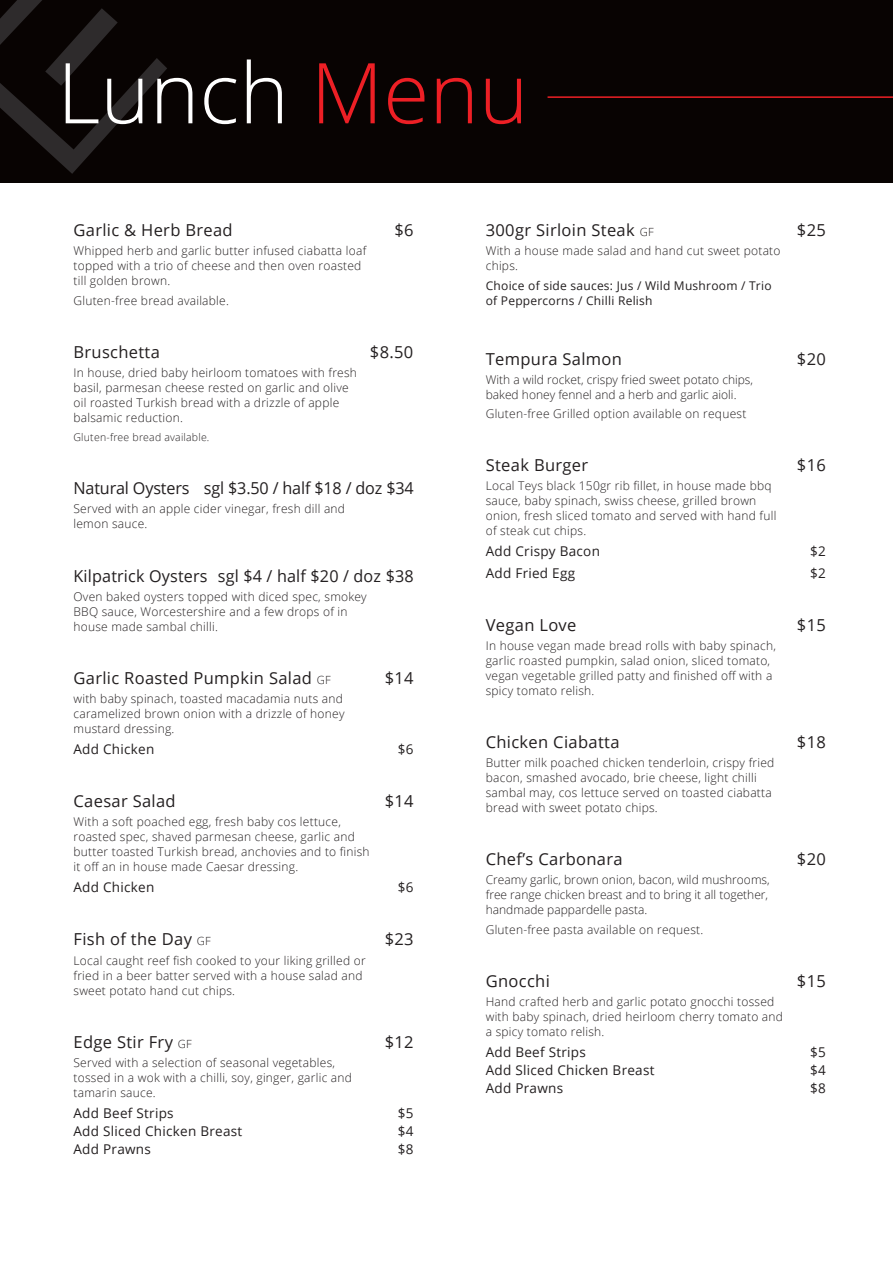
<style>
.page{position:relative;width:893px;height:1263px;background:#fff}
.page>*{position:absolute;margin:0;border:0;box-sizing:border-box;transform-origin:0 0}
.t1{font:300 84px "Open Sans";color:#fff}
.menu_item{font:16.5px "Open Sans";letter-spacing:.02em;color:#231f20}
.menu_item-2{font:16.5px "Open Sans";letter-spacing:-.01em;color:#231f20}
.menu_item-3{font:13.5px "Open Sans";letter-spacing:.02em;color:#231f20}
.description{font:300 12px/15px "Open Sans";letter-spacing:.02em;color:#231f20}
.description-2{font:300 12px/15px "Open Sans";color:#231f20}
.description-3{font:12px/15px "Open Sans";letter-spacing:.02em;color:#231f20}
.description-4{font:300 10.5px "Open Sans";letter-spacing:.02em;color:#231f20}
.s1{color:#ed1f25}
.s2{font-weight:300;font-size:11.25px}
</style>
<div class="page">
<div style="left:0;top:0;width:893px;height:183px;background:#080302"></div>
<svg style="left:0;top:0;width:167px;height:174px"></svg>
<hr style="left:548px;top:96px;width:345px;height:2px;background:#ed1f25">
<p class="t1" style="left:57px;top:35px;width:473px">Lunch <span class="s1">Menu</span></p>
<p class="menu_item" style="left:74px;top:219px;width:161px">Garlic &amp; Herb Bread</p>
<p class="menu_item" style="left:394px;top:219px;width:21px">$6</p>
<p class="description" style="left:74px;top:243px;width:294px">Whipped herb and garlic butter infused ciabatta loaf topped with a trio of cheese and then oven roasted till golden brown.</p>
<p class="description" style="left:74px;top:292px;width:157px">Gluten-free bread available.</p>
<p class="menu_item" style="left:74px;top:340px;width:88px">Bruschetta</p>
<p class="menu_item" style="left:370px;top:340px;width:45px">$8.50</p>
<p class="description" style="left:74px;top:365px;width:285px">In house, dried baby heirloom tomatoes with fresh basil, parmesan cheese rested on garlic and olive oil roasted Turkish bread with a drizzle of apple balsamic reduction.</p>
<p class="description-4" style="left:74px;top:430px;width:137px">Gluten-free bread available.</p>
<p class="menu_item-2" style="left:74px;top:477px;width:342px">Natural Oysters sgl $3.50 / half $18 / doz $34</p>
<p class="description" style="left:74px;top:501px;width:273px">Served with an apple cider vinegar, fresh dill and lemon sauce.</p>
<p class="menu_item" style="left:74px;top:564px;width:342px">Kilpatrick Oysters sgl $4 / half $20 / doz $38</p>
<p class="description" style="left:74px;top:589px;width:295px">Oven baked oysters topped with diced spec, smokey<br>BBQ sauce, Worcestershire and a few drops of in house made sambal chilli.</p>
<p class="menu_item" style="left:74px;top:666px;width:259px">Garlic Roasted Pumpkin Salad <span class="s2">GF</span></p>
<p class="menu_item" style="left:385px;top:666px;width:30px">$14</p>
<p class="description" style="left:74px;top:691px;width:273px">with baby spinach, toasted macadamia nuts and caramelized brown onion with a drizzle of honey mustard dressing.</p>
<p class="menu_item-3" style="left:74px;top:740px;width:82px">Add Chicken</p>
<p class="menu_item-3" style="left:398px;top:740px;width:17px">$6</p>
<p class="menu_item" style="left:74px;top:790px;width:104px">Caesar Salad</p>
<p class="menu_item" style="left:385px;top:790px;width:30px">$14</p>
<p class="description" style="left:74px;top:814px;width:298px">With a soft poached egg, fresh baby cos lettuce, roasted spec, shaved parmesan cheese, garlic and butter toasted Turkish bread, anchovies and to finish it off an in house made Caesar dressing.</p>
<p class="menu_item-3" style="left:74px;top:878px;width:82px">Add Chicken</p>
<p class="menu_item-3" style="left:398px;top:878px;width:17px">$6</p>
<p class="menu_item" style="left:74px;top:928px;width:139px">Fish of the Day <span class="s2">GF</span></p>
<p class="menu_item" style="left:385px;top:928px;width:30px">$23</p>
<p class="description" style="left:74px;top:952px;width:294px">Local caught reef fish cooked to your liking grilled or fried in a beer batter served with a house salad and sweet potato hand cut chips.</p>
<p class="menu_item" style="left:74px;top:1030px;width:120px">Edge Stir Fry <span class="s2">GF</span></p>
<p class="menu_item" style="left:385px;top:1030px;width:30px">$12</p>
<p class="description" style="left:74px;top:1055px;width:280px">Served with a selection of seasonal vegetables, tossed in a wok with a chilli, soy, ginger, garlic and tamarin sauce.</p>
<p class="menu_item-3" style="left:74px;top:1104px;width:102px">Add Beef Strips</p>
<p class="menu_item-3" style="left:398px;top:1104px;width:17px">$5</p>
<p class="menu_item-3" style="left:74px;top:1122px;width:170px">Add Sliced Chicken Breast</p>
<p class="menu_item-3" style="left:398px;top:1122px;width:17px">$4</p>
<p class="menu_item-3" style="left:74px;top:1140px;width:79px">Add Prawns</p>
<p class="menu_item-3" style="left:398px;top:1140px;width:17px">$8</p>
<p class="menu_item" style="left:486px;top:219px;width:169px">300gr Sirloin Steak <span class="s2">GF</span></p>
<p class="menu_item" style="left:797px;top:219px;width:30px">$25</p>
<p class="description" style="left:486px;top:243px;width:296px">With a house made salad and hand cut sweet potato chips.</p>
<p class="description-3" style="left:486px;top:277px;width:287px">Choice of side sauces: Jus / Wild Mushroom / Trio of Peppercorns / Chilli Relish</p>
<p class="menu_item" style="left:486px;top:347px;width:138px">Tempura Salmon</p>
<p class="menu_item" style="left:797px;top:347px;width:30px">$20</p>
<p class="description-2" style="left:486px;top:372px;width:269px">With a wild rocket, crispy fried sweet potato chips, baked honey fennel and a herb and garlic aioli.</p>
<p class="description" style="left:486px;top:406px;width:262px">Gluten-free Grilled option available on request</p>
<p class="menu_item" style="left:486px;top:454px;width:104px">Steak Burger</p>
<p class="menu_item" style="left:797px;top:454px;width:30px">$16</p>
<p class="description" style="left:486px;top:478px;width:292px">Local Teys black 150gr rib fillet, in house made bbq sauce, baby spinach, swiss cheese, grilled brown onion, fresh sliced tomato and served with hand full of steak cut chips.</p>
<p class="menu_item-3" style="left:486px;top:542px;width:116px">Add Crispy Bacon</p>
<p class="menu_item-3" style="left:810px;top:542px;width:17px">$2</p>
<p class="menu_item-3" style="left:486px;top:563px;width:91px">Add Fried Egg</p>
<p class="menu_item-3" style="left:810px;top:563px;width:17px">$2</p>
<p class="menu_item" style="left:486px;top:613px;width:92px">Vegan Love</p>
<p class="menu_item" style="left:797px;top:613px;width:30px">$15</p>
<p class="description" style="left:486px;top:638px;width:292px">In house vegan made bread rolls with baby spinach, garlic roasted pumpkin, salad onion, sliced tomato, vegan vegetable grilled patty and finished off with a spicy tomato relish.</p>
<p class="menu_item" style="left:486px;top:730px;width:135px">Chicken Ciabatta</p>
<p class="menu_item" style="left:797px;top:730px;width:30px">$18</p>
<p class="description" style="left:486px;top:755px;width:290px">Butter milk poached chicken tenderloin, crispy fried bacon, smashed avocado, brie cheese, light chilli sambal may, cos lettuce served on toasted ciabatta bread with sweet potato chips.</p>
<p class="menu_item" style="left:486px;top:848px;width:138px">Chef’s Carbonara</p>
<p class="menu_item" style="left:797px;top:848px;width:30px">$20</p>
<p class="description-2" style="left:486px;top:872px;width:285px">Creamy garlic, brown onion, bacon, wild mushrooms, free range chicken breast and to bring it all together, handmade pappardelle pasta.</p>
<p class="description" style="left:486px;top:921px;width:219px">Gluten-free pasta available on request.</p>
<p class="menu_item" style="left:486px;top:969px;width:66px">Gnocchi</p>
<p class="menu_item" style="left:797px;top:969px;width:30px">$15</p>
<p class="description" style="left:486px;top:994px;width:299px">Hand crafted herb and garlic potato gnocchi tossed with baby spinach, dried heirloom cherry tomato and a spicy tomato relish.</p>
<p class="menu_item-3" style="left:486px;top:1043px;width:102px">Add Beef Strips</p>
<p class="menu_item-3" style="left:810px;top:1043px;width:17px">$5</p>
<p class="menu_item-3" style="left:486px;top:1061px;width:170px">Add Sliced Chicken Breast</p>
<p class="menu_item-3" style="left:810px;top:1061px;width:17px">$4</p>
<p class="menu_item-3" style="left:486px;top:1079px;width:79px">Add Prawns</p>
<p class="menu_item-3" style="left:810px;top:1079px;width:17px">$8</p>
</div>
